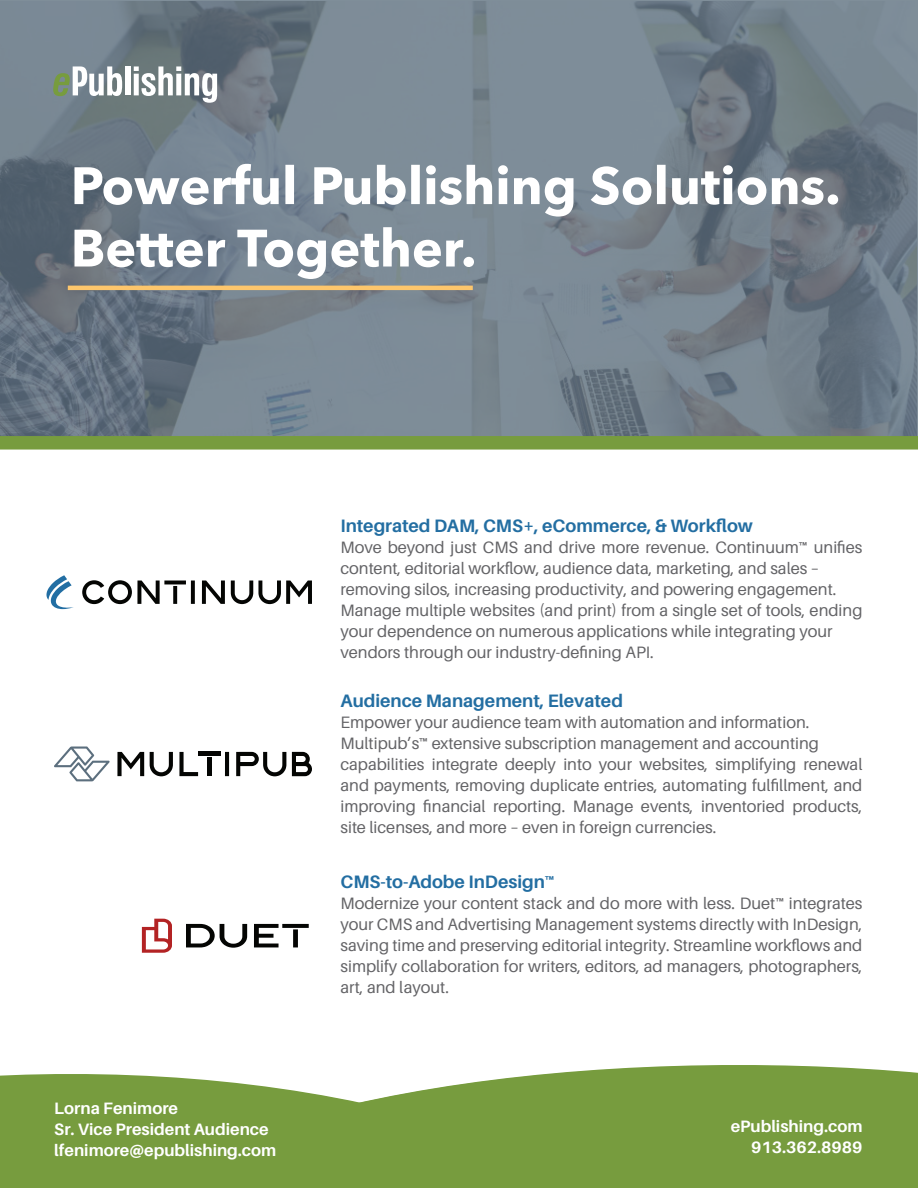
<style>
.page{position:relative;width:918px;height:1188px;background:#fff}
.page>*{position:absolute;margin:0;border:0;box-sizing:border-box;transform-origin:0 0}
.t1{font:700 18px "Aileron";color:#236ea2}
.t2{font:16.5px/21px "Aileron";color:#636366}
.t3{font:700 16.5px/21px "Aileron";color:#fff}
</style>
<div class="page">
<svg style="left:0;top:0;width:918px;height:436px;background:#727f8a"></svg>
<div style="left:517px;top:1065px;width:401px;height:123px;background:#779c3e"></div>
<svg style="left:0;top:1074px;width:517px;height:114px;background:#82a44e"></svg>
<svg style="left:46px;top:575px;width:28px;height:34px"></svg>
<svg style="left:82px;top:580px;width:230px;height:24px"></svg>
<svg style="left:150px;top:752px;width:23px;height:24px"></svg>
<svg style="left:179px;top:752px;width:19px;height:24px"></svg>
<hr style="left:225px;top:752px;width:4px;height:24px;background:#040503">
<hr style="left:207px;top:758px;width:4px;height:18px;background:#040503">
<hr style="left:198px;top:752px;width:22px;height:4px;background:#040503">
<svg style="left:117px;top:752px;width:27px;height:24px"></svg>
<svg style="left:54px;top:747px;width:56px;height:34px"></svg>
<svg style="left:292px;top:752px;width:20px;height:24px"></svg>
<svg style="left:236px;top:752px;width:50px;height:24px"></svg>
<svg style="left:142px;top:919px;width:30px;height:34px"></svg>
<svg style="left:186px;top:924px;width:123px;height:24px"></svg>
<div style="left:0;top:436px;width:918px;height:14px;background:#779c3e"></div>
<svg style="left:75px;top:227px;width:399px;height:52px"></svg>
<svg style="left:75px;top:164px;width:763px;height:53px"></svg>
<hr style="left:68px;top:286px;width:405px;height:4px;background:#fdc66c">
<svg style="left:53px;top:66px;width:69px;height:30px"></svg>
<div style="left:125px;top:66px;width:5px;height:29px;background:#fff"></div>
<svg style="left:134px;top:66px;width:83px;height:37px"></svg>
<p class="t3" style="left:54px;top:1098px;width:224px">Lorna Fenimore<br>Sr. Vice President Audience lfenimore@epublishing.com</p>
<p class="t1" style="left:340px;top:516px;width:414px">Integrated DAM, CMS+, eCommerce, &amp; Workflow</p>
<p class="t2" style="left:340px;top:537px;width:524px">Move beyond just CMS and drive more revenue. Continuum™ unifies content, editorial workflow, audience data, marketing, and sales – removing silos, increasing productivity, and powering engagement.<br>Manage multiple websites (and print) from a single set of tools, ending your dependence on numerous applications while integrating your vendors through our industry-defining API.</p>
<p class="t1" style="left:340px;top:691px;width:284px">Audience Management, Elevated</p>
<p class="t2" style="left:340px;top:712px;width:524px">Empower your audience team with automation and information.<br>Multipub’s™ extensive subscription management and accounting capabilities integrate deeply into your websites, simplifying renewal and payments, removing duplicate entries, automating fulfillment, and improving financial reporting. Manage events, inventoried products, site licenses, and more – even in foreign currencies.</p>
<p class="t1" style="left:340px;top:872px;width:216px">CMS-to-Adobe InDesign™</p>
<p class="t2" style="left:340px;top:893px;width:524px;text-align:justify">Modernize your content stack and do more with less. Duet™ integrates your CMS and Advertising Management systems directly with InDesign, saving time and preserving editorial integrity. Streamline workflows and simplify collaboration for writers, editors, ad managers, photographers, art, and layout.</p>
<p class="t3" style="left:731px;top:1116px;width:133px;text-align:right">ePublishing.com<br>913.362.8989</p>
</div>
